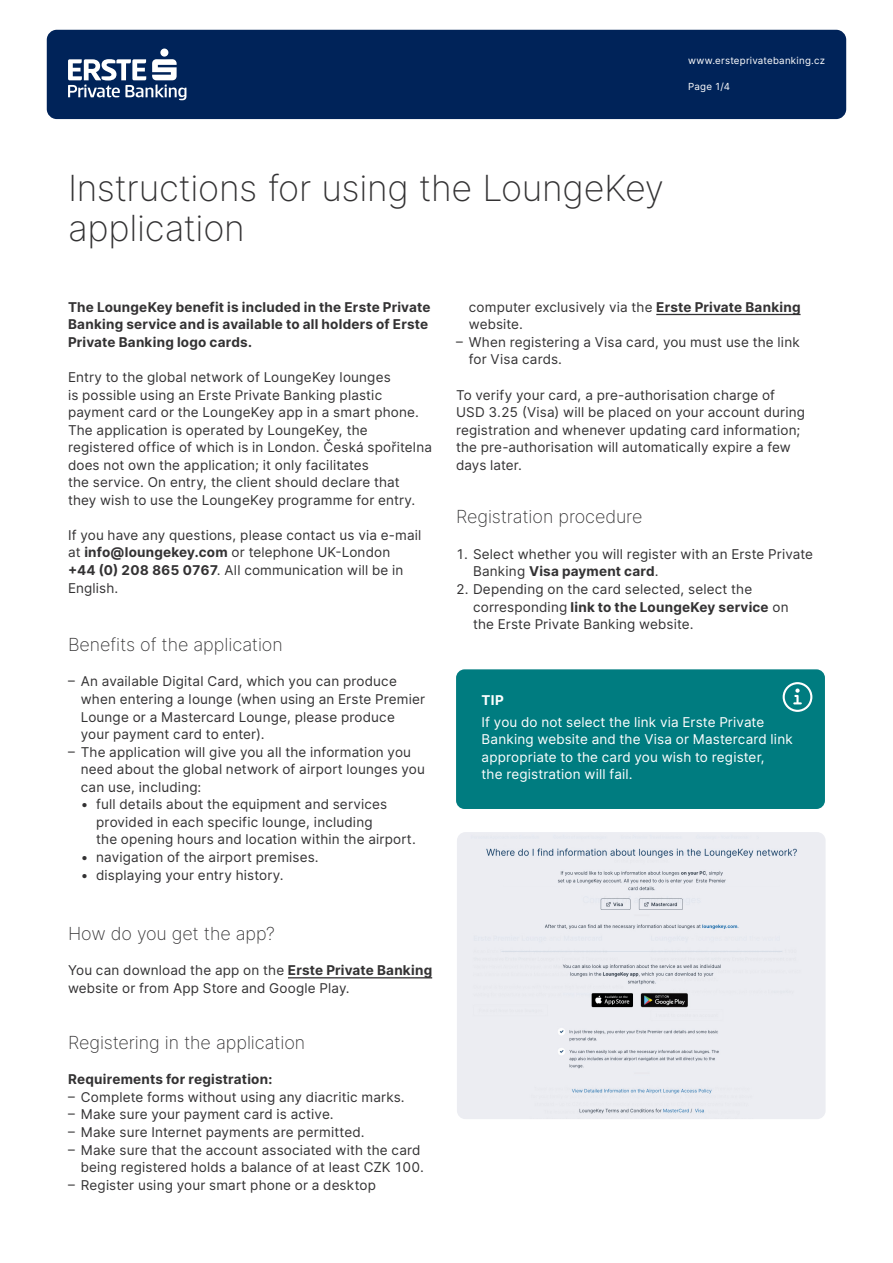
<style>
.page{position:relative;width:893px;height:1263px;background:#fff}
.page>*{position:absolute;margin:0;border:0;box-sizing:border-box;transform-origin:0 0}
.t1{font:200 36px/39.6px "Inter";letter-spacing:-.01em;color:#333233}
.t2{font:200 18px "Inter";letter-spacing:-.005em;color:#333233}
.t3{font:13.5px/17.5px "Inter";letter-spacing:.01em;color:#333233}
.t4{font:700 13.5px/17.5px "Inter";letter-spacing:.015em;color:#333233}
.t5{font:13.5px/17.5px "Inter";letter-spacing:.01em;color:#fff}
.t6{font:700 13.5px "Inter";color:#fff}
.t7{font:9.75px "Inter";letter-spacing:.025em;color:#fff}
.s1{font-weight:700}
</style>
<div class="page">
<hr style="left:288px;top:977px;width:144px;height:1px;background:#333233">
<div style="left:456px;top:669px;width:369px;height:140px;background:#007c80;border-radius:9px"></div>
<svg style="left:783px;top:682px;width:29px;height:30px"></svg>
<img style="left:457px;top:832px;width:369px;height:287px">
<hr style="left:656px;top:314px;width:144px;height:1px;background:#333233">
<div style="left:47px;top:30px;width:799px;height:89px;background:#002359;border-radius:10px"></div>
<div style="left:160px;top:49px;width:8px;height:8px;background:#fff;border-radius:50%"></div>
<svg style="left:68px;top:59px;width:118px;height:41px"></svg>
<p class="t7" style="left:688px;top:54px;width:138px">www.ersteprivatebanking.cz</p>
<p class="t7" style="left:688px;top:79px;width:44px">Page 1/4</p>
<h1 class="t1" style="left:68px;top:168px;width:598px">Instructions for using the LoungeKey application</h1>
<p class="t4" style="left:68px;top:298px;width:364px">The LoungeKey benefit is included in the Erste Private<br>Banking service and is available to all holders of Erste<br>Private Banking logo cards.</p>
<p class="t3" style="left:68px;top:368px;width:365px">Entry to the global network of LoungeKey lounges<br>is possible using an Erste Private Banking plastic payment card or the LoungeKey app in a smart phone.<br>The application is operated by LoungeKey, the registered office of which is in London. Česká spořitelna does not own the application; it only facilitates<br>the service. On entry, the client should declare that<br>they wish to use the LoungeKey programme for entry.</p>
<p class="t3" style="left:68px;top:526px;width:355px">If you have any questions, please contact us via e-mail at <span class="s1">info@loungekey.com</span> or telephone UK-London<br><span class="s1">+44 (0) 208 865 0767</span>. All communication will be in English.</p>
<h2 class="t2" style="left:68px;top:632px;width:216px">Benefits of the application</h2>
<p class="t3" style="left:81px;top:672px;width:346px;text-indent:-13px">– An available Digital Card, which you can produce when entering a lounge (when using an Erste Premier Lounge or a Mastercard Lounge, please produce your payment card to enter).</p>
<p class="t3" style="left:81px;top:743px;width:346px;text-indent:-13px">– The application will give you all the information you need about the global network of airport lounges you can use, including:</p>
<p class="t3" style="left:96px;top:795px;width:321px;text-indent:-15px">• full details about the equipment and services provided in each specific lounge, including<br>the opening hours and location within the airport.</p>
<p class="t3" style="left:81px;top:848px;width:239px">• navigation of the airport premises.</p>
<p class="t3" style="left:81px;top:865px;width:204px">• displaying your entry history.</p>
<h2 class="t2" style="left:68px;top:920px;width:208px">How do you get the app?</h2>
<p class="t3" style="left:68px;top:961px;width:366px">You can download the app on the <span class="s1">Erste Private Banking </span>website or from App Store and Google Play.</p>
<h2 class="t2" style="left:68px;top:1029px;width:239px">Registering in the application</h2>
<p class="t4" style="left:68px;top:1070px;width:206px">Requirements for registration:</p>
<p class="t3" style="left:68px;top:1088px;width:338px">– Complete forms without using any diacritic marks.</p>
<p class="t3" style="left:68px;top:1105px;width:267px">– Make sure your payment card is active.</p>
<p class="t3" style="left:68px;top:1123px;width:298px">– Make sure Internet payments are permitted.</p>
<p class="t3" style="left:68px;top:1140px;width:357px;text-align:right">– Make sure that the account associated with the card being registered holds a balance of at least CZK 100.</p>
<p class="t3" style="left:68px;top:1176px;width:309px">– Register using your smart phone or a desktop</p>
<p class="t3" style="left:469px;top:298px;width:333px">computer exclusively via the <span class="s1">Erste Private Banking </span>website.</p>
<p class="t3" style="left:469px;top:333px;width:332px;text-indent:-13px">– When registering a Visa card, you must use the link for Visa cards.</p>
<p class="t3" style="left:456px;top:385px;width:351px">To verify your card, a pre-authorisation charge of USD 3.25 (Visa) will be placed on your account during registration and whenever updating card information; the pre-authorisation will automatically expire a few days later.</p>
<h2 class="t2" style="left:456px;top:504px;width:188px">Registration procedure</h2>
<p class="t3" style="left:473px;top:545px;width:341px;text-indent:-17px">1. Select whether you will register with an Erste Private<br>Banking <span class="s1">Visa payment card</span>.</p>
<p class="t3" style="left:473px;top:580px;width:317px;text-indent:-17px">2. Depending on the card selected, select the corresponding <span class="s1">link to the LoungeKey service</span> on the Erste Private Banking website.</p>
<p class="t6" style="left:482px;top:690px;width:24px">TIP</p>
<p class="t5" style="left:482px;top:712px;width:313px">If you do not select the link via Erste Private Banking website and the Visa or Mastercard link appropriate to the card you wish to register,<br>the registration will fail.</p>
</div>
